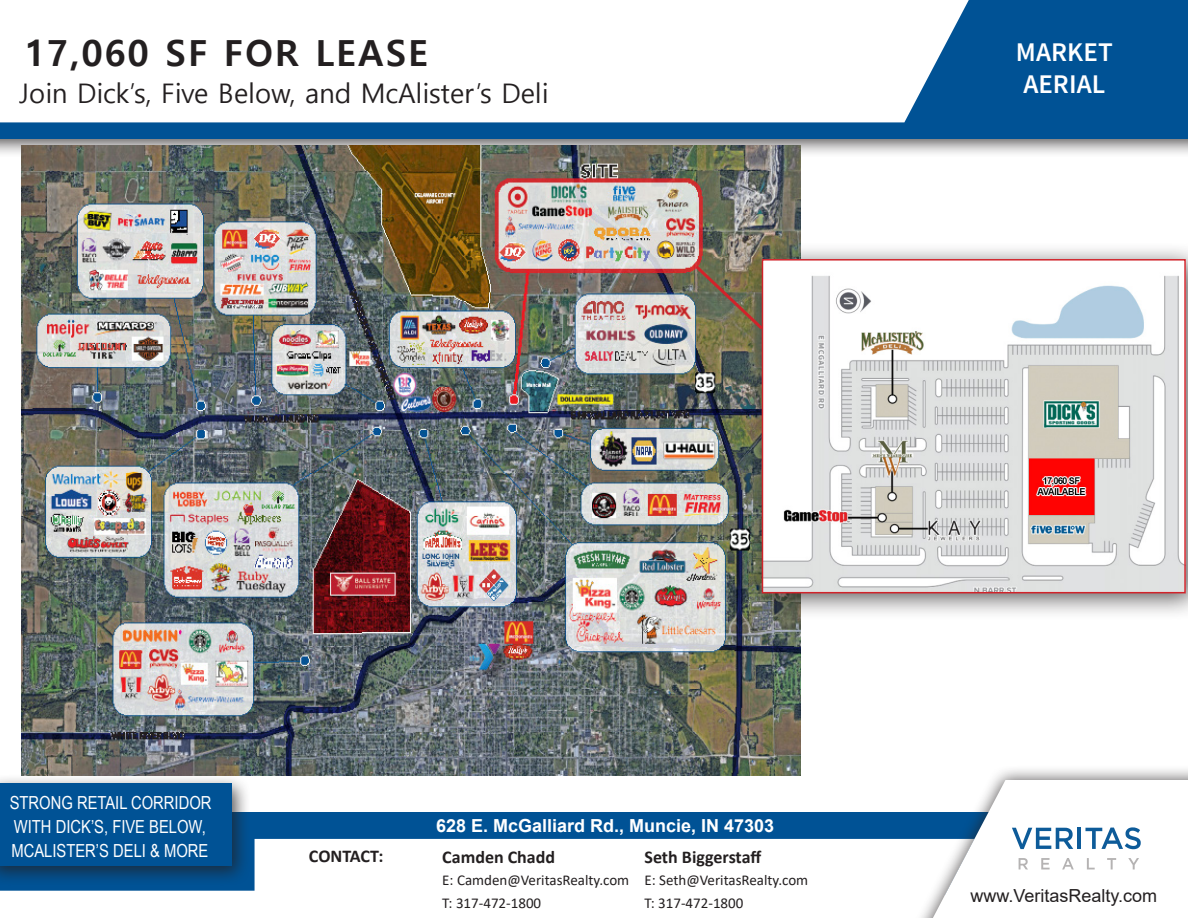
<style>
.page{position:relative;width:1188px;height:918px;background:#fff}
.page>*{position:absolute;margin:0;border:0;box-sizing:border-box;transform-origin:0 0}
.t1{font:700 36px "Malgun Gothic";letter-spacing:.06em;color:#231f20}
.t2{font:27px "Malgun Gothic";color:#231f20}
.t3{font:27px "Source Sans Variable";letter-spacing:.005em;color:#fff}
.t4{font:18px/24px "Arial Narrow";color:#fff}
.t5{font:700 18px "Calibri";color:#231f20}
.t6{font:700 18px "Arial";color:#fff}
.t7{font:18px "Arial";color:#231f20}
.t8{font:15px "Calibri";color:#231f20}
</style>
<div class="page">
<div style="left:0;top:0;width:1188px;height:159px;background:#231f20;opacity:.75"></div>
<div style="left:0;top:0;width:1188px;height:138px;background:#005295"></div>
<div style="left:0;top:0;width:969px;height:122px;background:#fff"></div>
<div style="left:0;top:812px;width:1188px;height:82px;background:#005295"></div>
<div style="left:0;top:839px;width:908px;height:55px;background:#fff"></div>
<div style="left:0;top:773px;width:251px;height:113px;background:#231f20;opacity:.75"></div>
<div style="left:0;top:784px;width:231px;height:82px;background:#005295"></div>
<div style="left:908px;top:765px;width:280px;height:153px;background:#231f20;opacity:.75"></div>
<svg style="left:933px;top:780px;width:255px;height:138px"></svg>
<img style="left:22px;top:146px;width:779px;height:629px">
<div style="left:745px;top:242px;width:443px;height:378px;background:#231f20;opacity:.75"></div>
<img style="left:765px;top:262px;width:418px;height:328px">
<div style="left:762px;top:259px;width:424px;height:334px;border:2px solid #d1232a"></div>
<svg style="left:692px;top:263px;width:74px;height:70px"></svg>
<p class="t1" style="left:24px;top:32px;width:405px">17,060 SF FOR LEASE</p>
<p class="t2" style="left:19px;top:78px;width:531px">Join Dick’s, Five Below, and McAlister’s Deli</p>
<p class="t3" style="left:1016px;top:36px;width:98px">MARKET</p>
<p class="t3" style="left:1023px;top:68px;width:84px">AERIAL</p>
<p class="t4" style="left:10px;top:790px;width:203px">STRONG RETAIL CORRIDOR<br>WITH DICK’S, FIVE BELOW,<br>MCALISTER’S DELI &amp; MORE</p>
<p class="t6" style="left:436px;top:813px;width:340px">628 E. McGalliard Rd., Muncie, IN 47303</p>
<p class="t5" style="left:309px;top:843px;width:76px">CONTACT:</p>
<p class="t5" style="left:442px;top:844px;width:114px">Camden Chadd</p>
<p class="t8" style="left:442px;top:870px;width:189px">E: Camden@VeritasRealty.com</p>
<p class="t8" style="left:442px;top:893px;width:100px">T: 317-472-1800</p>
<p class="t5" style="left:644px;top:844px;width:118px">Seth Biggerstaff</p>
<p class="t8" style="left:644px;top:870px;width:165px">E: Seth@VeritasRealty.com</p>
<p class="t8" style="left:644px;top:893px;width:100px">T: 317-472-1800</p>
<p class="t7" style="left:970px;top:884px;width:188px">www.VeritasRealty.com</p>
</div>
